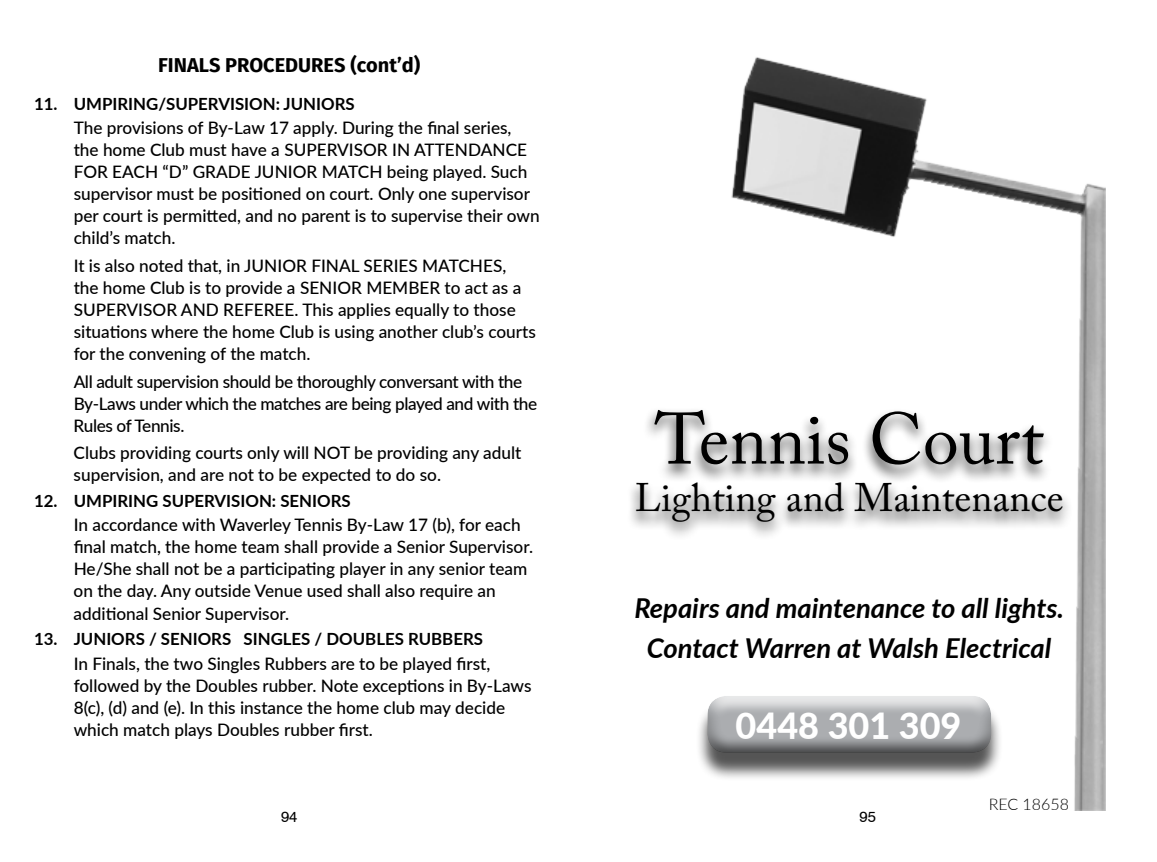
<style>
.page{position:relative;width:1157px;height:862px;background:#fff}
.page>*{position:absolute;margin:0;border:0;box-sizing:border-box;transform-origin:0 0}
.t1{font:72px "Adobe Caslon Pro";color:#000}
.t2{font:39.6px "Adobe Caslon Pro";color:#000}
.t3{font:800 36px "Lato";color:#fff}
.t4{font:italic 700 27.4px/40px "Lato";color:#000;text-align:center}
.t5{font:700 20px "Fira Sans";color:#000}
.t6{font:500 17.2px/22px "Lato";color:#000}
.t7{font:500 17.2px/22px "Lato";letter-spacing:-.02em;color:#000}
.t8{font:700 16.8px "Lato";color:#000}
.t9{font:300 16px "Lato";color:#000}
.t10{font:15px "Swiss 721 BT";color:#000}
</style>
<div class="page">
<img style="left:731px;top:57px;width:375px;height:754px">
<div style="left:626px;top:406px;width:447px;height:134px;background:#000;opacity:.75"></div>
<div style="left:696px;top:701px;width:306px;height:80px;background:#000;opacity:.67"></div>
<div style="left:691px;top:693px;width:316px;height:27px;background:#fff;opacity:.75"></div>
<div style="left:691px;top:704px;width:316px;height:49px;background:#000;opacity:.75"></div>
<p class="t5" style="left:158px;top:49px;width:264px">FINALS PROCEDURES (cont’d)</p>
<p class="t8" style="left:34px;top:91px;width:322px">11. UMPIRING/SUPERVISION: JUN IORS</p>
<p class="t6" style="left:74px;top:116px;width:467px">The provisions of By-Law 17 apply. During the final series, the home Club must have a SUPERVISOR IN ATTENDANCE FOR EACH “D” GRADE JUNIOR MATCH being played. Such supervisor must be positioned on court. Only one supervisor per court is permitted, and no parent is to supervise their own child’s match.</p>
<p class="t6" style="left:74px;top:254px;width:463px">It is also noted that, in JUNIOR FINAL SERIES MATCHES,<br>the home Club is to provide a SENIOR MEMBER to act as a SUPERVISOR AND REFEREE. This applies equally to those situations where the home Club is using another club’s courts for the convening of the match.</p>
<p class="t7" style="left:74px;top:369px;width:465px">All adult supervision should be thoroughly conversant with the<br>By-Laws under which the matches are being played and with the<br>Rules of Tennis.</p>
<p class="t6" style="left:74px;top:441px;width:449px">Clubs providing courts only will NOT be providing any adult supervision, and are not to be expected to do so.</p>
<p class="t8" style="left:34px;top:489px;width:318px">12. UMPIRING SUPERVISION: SEN IORS</p>
<p class="t6" style="left:74px;top:513px;width:461px">In accordance with Waverley Tennis By-Law 17 (b), for each final match, the home team shall provide a Senior Supervisor.<br>He/She shall not be a participating player in any senior team on the day. Any outside Venue used shall also require an additional Senior Supervisor.</p>
<p class="t8" style="left:34px;top:627px;width:450px">13. JUN IORS / SEN IORS SINGLES / DOUBLES RUBBERS</p>
<p class="t6" style="left:74px;top:652px;width:459px">In Finals, the two Singles Rubbers are to be played first, followed by the Doubles rubber. Note exceptions in By-Laws 8(c), (d) and (e). In this instance the home club may decide which match plays Doubles rubber first.</p>
<h1 class="t1" style="left:655px;top:396px;width:390px">Tennis Court</h1>
<h2 class="t2" style="left:635px;top:474px;width:430px">Lighting and Maintenance</h2>
<h3 class="t4" style="left:634px;top:586px;width:431px">Repairs and maintenance to all lights.<br>Contact Warren at Walsh Electrical</h3>
<h3 class="t3" style="left:735px;top:699px;width:227px">0448 301 309</h3>
<p class="t10" style="left:281px;top:808px;width:18px">94</p>
<p class="t10" style="left:859px;top:808px;width:18px">95</p>
<p class="t9" style="left:988px;top:793px;width:82px">REC 18658</p>
</div>
